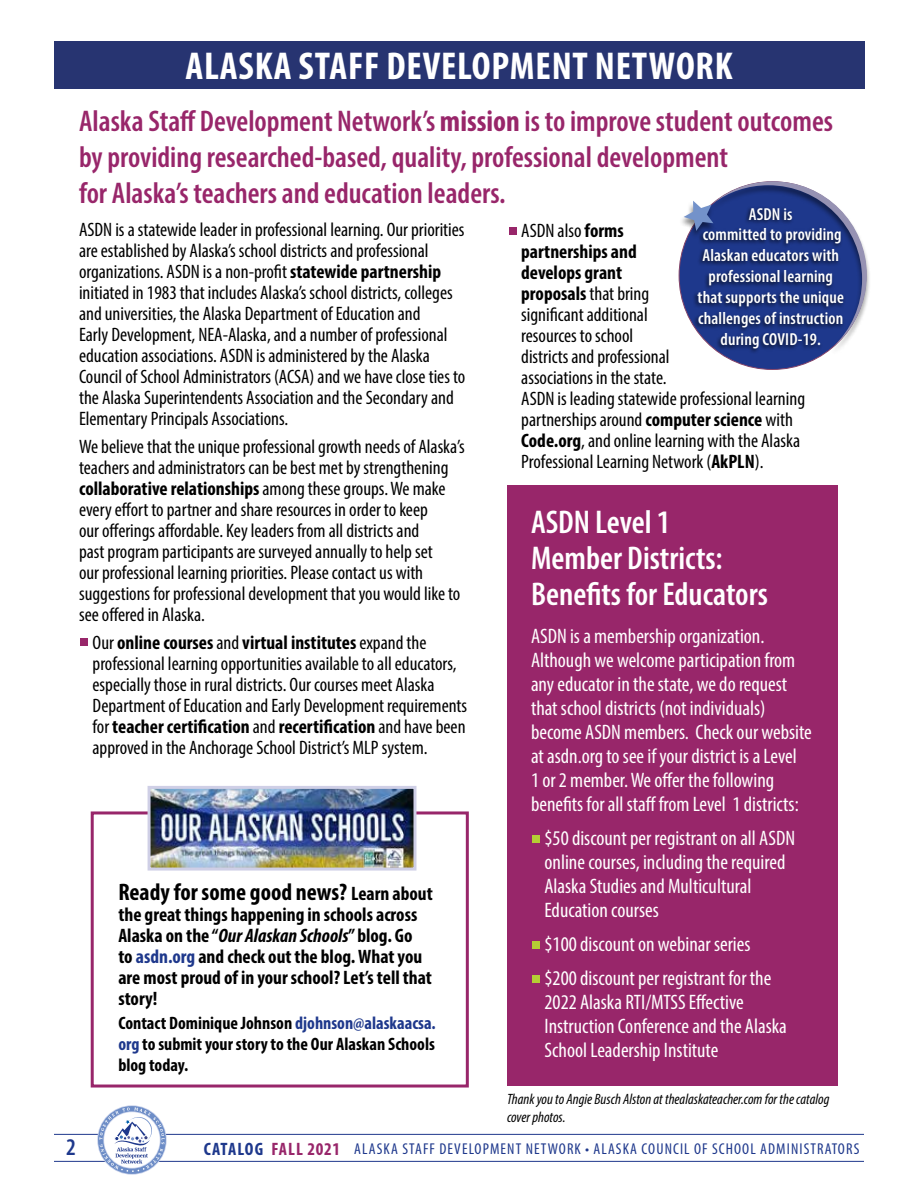
<style>
.page{position:relative;width:918px;height:1188px;background:#fff}
.page>*{position:absolute;margin:0;border:0;box-sizing:border-box;transform-origin:0 0}
.t1{font:700 condensed 39px "Myriad Pro";letter-spacing:.02em;color:#fff}
.t2{font:600 condensed 33px/36px "Myriad Pro";color:#fff}
.t3{font:600 condensed 30px/36px "Myriad Pro";color:#98266a}
.t4{font:700 condensed 24px "Myriad Pro";color:#000}
.t5{font:600 condensed 24px "Myriad Pro";color:#1e388c}
.t6{font:condensed 21px/24px "Myriad Pro";color:#fff}
.t7{font:condensed 19.5px/21px "Myriad Pro";color:#000}
.t8{font:700 condensed 19.5px/21px "Myriad Pro";color:#000}
.t9{font:700 condensed 18px/21px "Myriad Pro";color:#000;text-align:justify}
.t10{font:600 condensed 17.4px/20.9px "Myriad Pro";letter-spacing:.01em;color:#fff;text-align:center}
.t11{font:condensed 15.75px "Myriad Pro";letter-spacing:.07em;color:#1e388c}
.t12{font:italic condensed 15px/18px "Myriad Pro";color:#000}
.s1{font-weight:700}
.s2{font-size:19.5px}
.s3{font-style:italic}
.s4{color:#1e388c}
.s5{font-weight:700;font-size:18px}
.s6{font-weight:700;font-size:18px;color:#98266a}
</style>
<div class="page">
<div style="left:91px;top:811px;width:378px;height:277px;background:#fff;border:3px solid #98266a"></div>
<hr style="left:54px;top:1161px;width:810px;height:1px;background:#1e388c">
<div style="left:507px;top:486px;width:330px;height:600px;background:#98266a"></div>
<div style="left:81px;top:638px;width:7px;height:8px;background:#98266a"></div>
<div style="left:533px;top:835px;width:7px;height:7px;background:#b5cd34"></div>
<div style="left:533px;top:941px;width:7px;height:7px;background:#b5cd34"></div>
<div style="left:533px;top:975px;width:7px;height:7px;background:#b5cd34"></div>
<hr style="left:54px;top:1134px;width:810px;height:1px;background:#1e388c">
<div style="left:54px;top:41px;width:810px;height:47px;background:#273471"></div>
<div style="left:509px;top:227px;width:8px;height:7px;background:#98266a"></div>
<svg style="left:99px;top:1107px;width:66px;height:65px"></svg>
<img style="left:152px;top:790px;width:260px;height:77px">
<div style="left:148px;top:786px;width:268px;height:85px;border:3px solid #cfcfe6"></div>
<div style="left:679px;top:182px;width:187px;height:187px;background:#1e388c;border-radius:50%"></div>
<div style="left:679px;top:182px;width:192px;height:175px;background:#000;opacity:.49"></div>
<svg style="left:684px;top:181px;width:183px;height:166px"></svg>
<h1 class="t1" style="left:185px;top:41px;width:549px">ALASKA STAFF DEVELOPMENT NETWORK</h1>
<h3 class="t3" style="left:79px;top:103px;width:756px">Alaska Staff Development Network’s <span class="s1">mission</span> is to improve student outcomes by providing researched-based, quality, professional development<br>for Alaska’s teachers and education leaders.</h3>
<p class="t7" style="left:79px;top:219px;width:388px">ASDN is a statewide leader in professional learning. Our priorities are established by Alaska’s school districts and professional organizations. ASDN is a non-profit <span class="s1">statewide partnership </span>initiated in 1983 that includes Alaska’s school districts, colleges and universities, the Alaska Department of Education and<br>Early Development, NEA-Alaska, and a number of professional education associations. ASDN is administered by the Alaska Council of School Administrators (ACSA) and we have close ties to the Alaska Superintendents Association and the Secondary and Elementary Principals Associations.</p>
<p class="t7" style="left:79px;top:436px;width:387px">We believe that the unique professional growth needs of Alaska’s teachers and administrators can be best met by strengthening <span class="s1">collaborative relationships</span> among these groups. We make every effort to partner and share resources in order to keep<br>our offerings affordable. Key leaders from all districts and<br>past program participants are surveyed annually to help set<br>our professional learning priorities. Please contact us with suggestions for professional development that you would like to see offered in Alaska.</p>
<p class="t7" style="left:93px;top:631px;width:376px">Our <span class="s1">online courses</span> and <span class="s1">virtual institutes</span> expand the professional learning opportunities available to all educators, especially those in rural districts. Our courses meet Alaska Department of Education and Early Development requirements for <span class="s1">teacher certification</span> and <span class="s1">recertification</span> and have been approved in the Anchorage School District’s MLP system.</p>
<p class="t4" style="left:118px;top:877px;width:316px">Ready for some good news? <span class="s2">Learn about</span></p>
<p class="t8" style="left:118px;top:903px;width:315px">the great things happening in schools across Alaska on the “<span class="s3">Our Alaskan Schools</span>” blog. Go<br>to <span class="s4">asdn.org</span> and check out the blog. What you are most proud of in your school? Let’s tell that story!</p>
<p class="t9" style="left:118px;top:1012px;width:319px">Contact Dominique Johnson <span class="s4">djohnson@alaskaacsa. org</span> to submit your story to the Our Alaskan Schools blog today.</p>
<p class="t10" style="left:698px;top:203px;width:148px">ASDN is<br>committed to providing<br>Alaskan educators with professional learning that supports the unique challenges of instruction during COVID-19.</p>
<p class="t7" style="left:521px;top:220px;width:285px">ASDN also <span class="s1">forms<br>partnerships and<br>develops grant<br>proposals</span> that bring<br>significant additional<br>resources to school<br>districts and professional<br>associations in the state.<br>ASDN is leading statewide professional learning partnerships around <span class="s1">computer science</span> with<br><span class="s1">Code.org</span>, and online learning with the Alaska<br>Professional Learning Network (<span class="s1">AkPLN</span>).</p>
<h2 class="t2" style="left:531px;top:503px;width:238px">ASDN Level 1<br>Member Districts:<br>Benefits for Educators</h2>
<p class="t6" style="left:531px;top:624px;width:282px">ASDN is a membership organization.<br>Although we welcome participation from any educator in the state, we do request that school districts (not individuals) become ASDN members. Check our website at asdn.org to see if your district is a Level<br>1 or 2 member. We offer the following benefits for all staff from Level 1 districts:</p>
<p class="t6" style="left:545px;top:826px;width:252px">$50 discount per registrant on all ASDN online courses, including the required Alaska Studies and Multicultural Education courses</p>
<p class="t6" style="left:545px;top:927px;width:228px;line-height:34px">$100 discount on webinar series $200 discount per registrant for the</p>
<p class="t6" style="left:545px;top:990px;width:244px">2022 Alaska RTI/MTSS Effective<br>Instruction Conference and the Alaska<br>School Leadership Institute</p>
<p class="t12" style="left:507px;top:1090px;width:324px">Thank you to Angie Busch Alston at thealaskateacher.com for the catalog cover photos.</p>
<p class="t5" style="left:66px;top:1132px;width:11px">2</p>
<p class="t11" style="left:204px;top:1140px;width:657px"><span class="s5">CATALOG</span> <span class="s6">FALL 2021</span> ALASKA STAFF DEVELOPMENT NETWORK • ALASKA COUNCIL OF SCHOOL ADMINISTRATORS</p>
</div>
